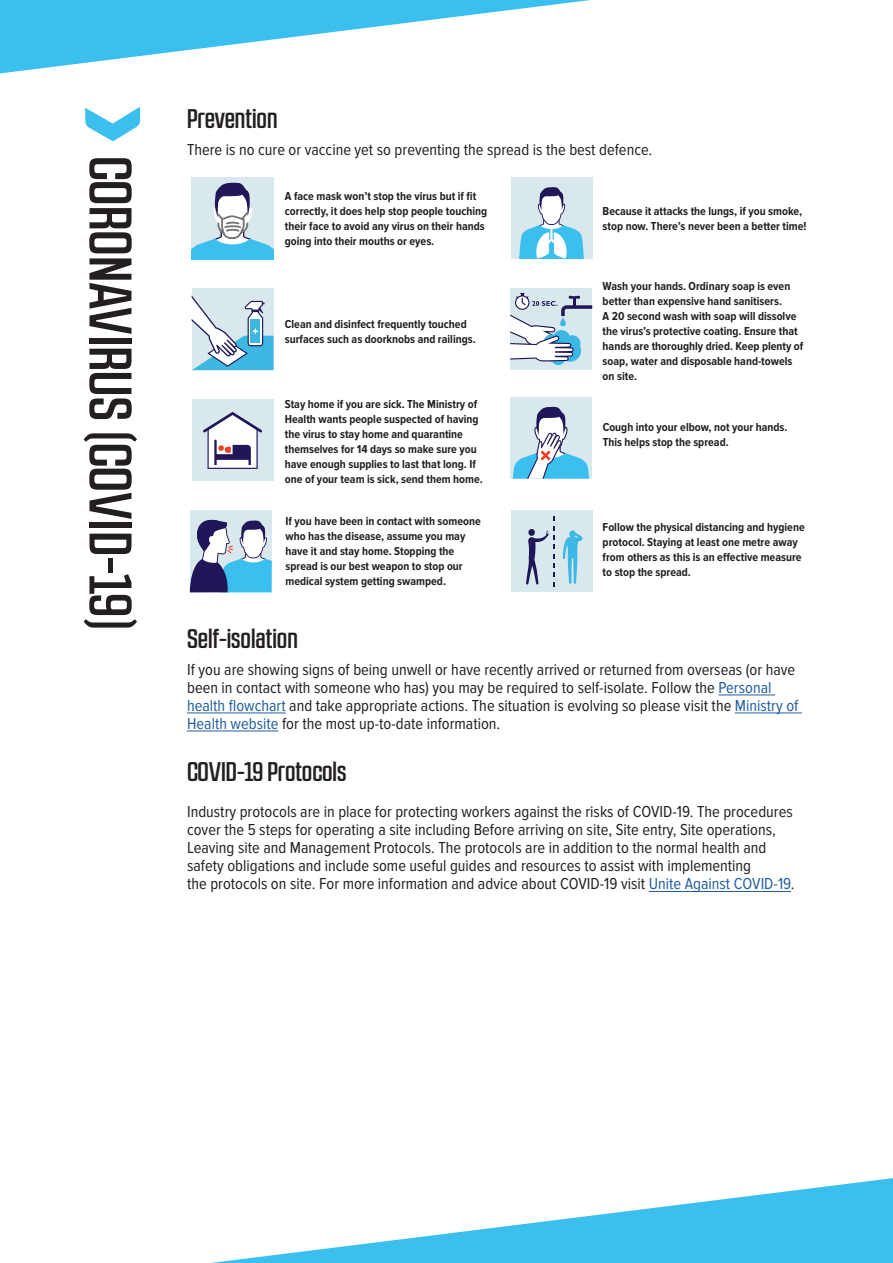
<style>
.page{position:relative;width:893px;height:1263px;background:#fff}
.page>*{position:absolute;margin:0;border:0;box-sizing:border-box;transform-origin:0 0}
.t1{font:500 60px "RB No 2.1 a";letter-spacing:.01em;color:#231f20}
.t2{font:500 27px "RB No 2.1 a";color:#231f20}
.t3{font:16.5px/18px "Proxima Nova Cond";color:#231f20}
.t4{font:700 12px/15px "Proxima Nova Cond";color:#231f20}
.s1{color:#215e9e}
</style>
<div class="page">
<svg style="left:211px;top:1178px;width:682px;height:85px"></svg>
<svg style="left:0;top:0;width:590px;height:73px"></svg>
<svg style="left:85px;top:107px;width:55px;height:34px"></svg>
<hr style="left:718px;top:695px;width:57px;height:1px;background:#215e9e">
<hr style="left:187px;top:713px;width:99px;height:1px;background:#215e9e">
<hr style="left:735px;top:713px;width:67px;height:1px;background:#215e9e">
<hr style="left:187px;top:731px;width:91px;height:1px;background:#215e9e">
<hr style="left:649px;top:891px;width:142px;height:1px;background:#215e9e">
<div style="left:511px;top:177px;width:81px;height:82px;background:#d9e8ed"></div>
<svg style="left:519px;top:187px;width:65px;height:72px"></svg>
<div style="left:510px;top:397px;width:82px;height:82px;background:#d9e8ed"></div>
<svg style="left:513px;top:406px;width:76px;height:73px"></svg>
<div style="left:192px;top:399px;width:82px;height:82px;background:#d9e8ed"></div>
<svg style="left:203px;top:412px;width:59px;height:57px"></svg>
<div style="left:192px;top:288px;width:82px;height:82px;background:#d9e8ed"></div>
<svg style="left:192px;top:296px;width:82px;height:74px"></svg>
<div style="left:191px;top:177px;width:83px;height:82px;background:#d9e8ed"></div>
<svg style="left:191px;top:182px;width:83px;height:77px"></svg>
<div style="left:510px;top:288px;width:82px;height:82px;background:#d9e8ed"></div>
<svg style="left:510px;top:293px;width:82px;height:72px"></svg>
<div style="left:221px;top:209px;width:10px;height:5px;background:#fff;border-radius:50%"></div>
<div style="left:190px;top:510px;width:82px;height:82px;background:#d9e8ed"></div>
<svg style="left:190px;top:520px;width:82px;height:72px"></svg>
<div style="left:511px;top:510px;width:81px;height:82px;background:#d9e8ed"></div>
<svg style="left:563px;top:530px;width:19px;height:54px"></svg>
<svg style="left:526px;top:516px;width:29px;height:71px"></svg>
<h1 class="t1" style="left:145px;top:156px;width:475px;rotate:90deg">CORONAVIRUS (COVID-19)</h1>
<h2 class="t2" style="left:187px;top:103px;width:92px">Prevention</h2>
<h3 class="t3" style="left:187px;top:141px;width:467px">There is no cure or vaccine yet so preventing the spread is the best defence.</h3>
<p class="t4" style="left:285px;top:189px;width:204px">A face mask won’t stop the virus but if fit correctly, it does help stop people touching their face to avoid any virus on their hands going into their mouths or eyes.</p>
<p class="t4" style="left:285px;top:317px;width:192px">Clean and disinfect frequently touched surfaces such as doorknobs and railings.</p>
<p class="t4" style="left:285px;top:397px;width:199px">Stay home if you are sick. The Ministry of Health wants people suspected of having the virus to stay home and quarantine themselves for 14 days so make sure you have enough supplies to last that long. If one of your team is sick, send them home.</p>
<p class="t4" style="left:603px;top:204px;width:205px">Because it attacks the lungs, if you smoke, stop now. There’s never been a better time!</p>
<p class="t4" style="left:603px;top:280px;width:202px">Wash your hands. Ordinary soap is even better than expensive hand sanitisers.<br>A 20 second wash with soap will dissolve the virus’s protective coating. Ensure that hands are thoroughly dried. Keep plenty of soap, water and disposable hand-towels on site.</p>
<p class="t4" style="left:603px;top:420px;width:186px">Cough into your elbow, not your hands.<br>This helps stop the spread.</p>
<p class="t4" style="left:286px;top:514px;width:197px">If you have been in contact with someone who has the disease, assume you may have it and stay home. Stopping the spread is our best weapon to stop our medical system getting swamped.</p>
<p class="t4" style="left:603px;top:520px;width:204px">Follow the physical distancing and hygiene protocol. Staying at least one metre away from others as this is an effective measure to stop the spread.</p>
<h2 class="t2" style="left:187px;top:623px;width:112px">Self-isolation</h2>
<p class="t3" style="left:187px;top:661px;width:613px">If you are showing signs of being unwell or have recently arrived or returned from overseas (or have been in contact with someone who has) you may be required to self-isolate. Follow the <span class="s1">Personal health flowchart</span> and take appropriate actions. The situation is evolving so please visit the <span class="s1">Ministry of Health website</span> for the most up-to-date information.</p>
<h2 class="t2" style="left:187px;top:756px;width:161px">COVID-19 Protocols</h2>
<p class="t3" style="left:187px;top:803px;width:609px">Industry protocols are in place for protecting workers against the risks of COVID-19. The procedures cover the 5 steps for operating a site including Before arriving on site, Site entry, Site operations, Leaving site and Management Protocols. The protocols are in addition to the normal health and safety obligations and include some useful guides and resources to assist with implementing<br>the protocols on site. For more information and advice about COVID-19 visit <span class="s1">Unite Against COVID-19</span>.</p>
</div>
